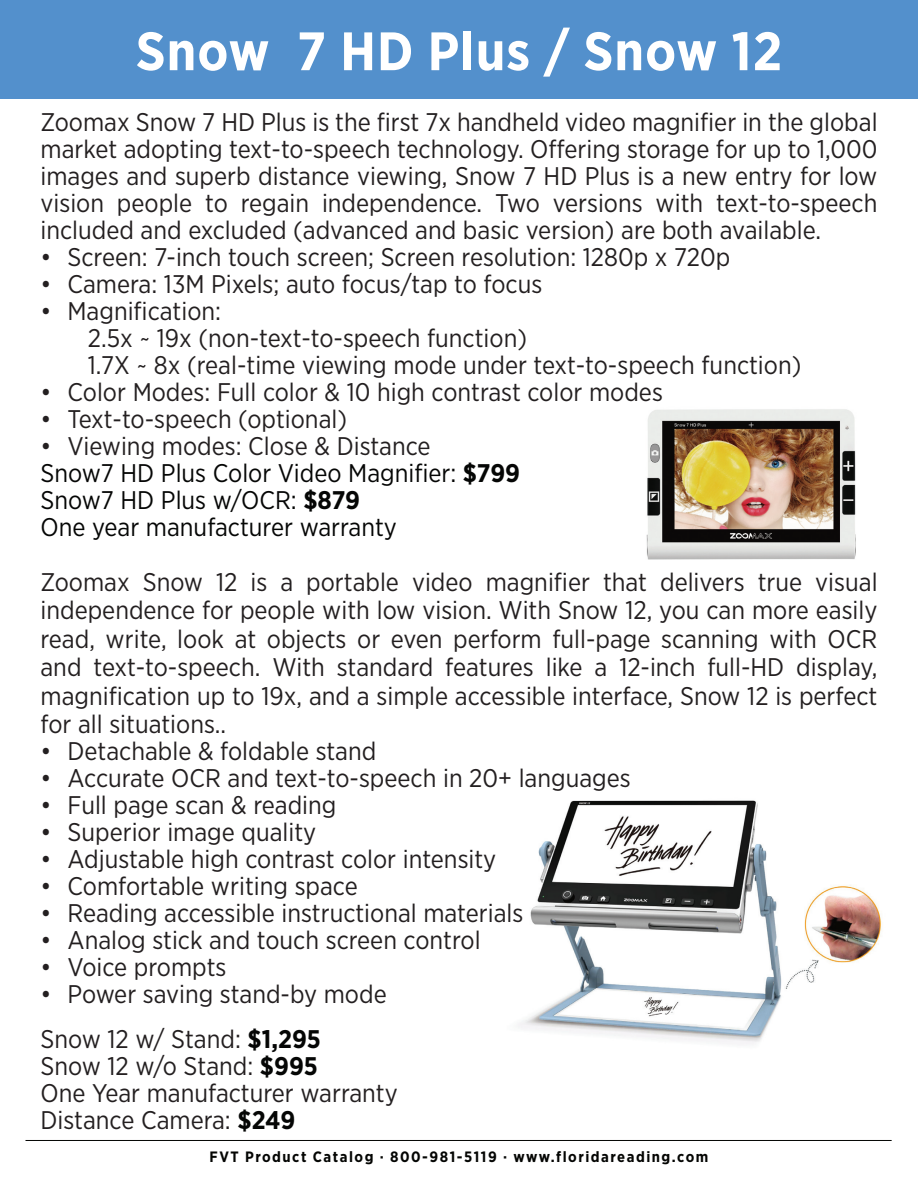
<style>
.page{position:relative;width:918px;height:1188px;background:#fff}
.page>*{position:absolute;margin:0;border:0;box-sizing:border-box;transform-origin:0 0}
.t1{font:700 54px "Gotham Narrow";letter-spacing:.02em;color:#fff}
.t2{font:25.5px/27px "Gotham Narrow";color:#231f20}
.t3{font:25.5px/27px "Gotham Narrow";color:#050605}
.t4{font:700 15px "Gotham Narrow";letter-spacing:.1em;color:#040503}
.s1{color:#231f20}
.s2{font-weight:700}
.s3{font-weight:700;color:#050605}
</style>
<div class="page">
<hr style="left:26px;top:1140px;width:866px;height:1px;background:#040503">
<img style="left:518px;top:800px;width:364px;height:244px">
<img style="left:646px;top:409px;width:210px;height:150px">
<div style="left:0;top:0;width:918px;height:98px;background:#5390cc"></div>
<h1 class="t1" style="left:136px;top:17px;width:648px">Snow 7 HD Plus / Snow 12</h1>
<p class="t2" style="left:40px;top:108px;width:839px;text-align:justify">Zoomax Snow 7 HD Plus is the first 7x handheld video magnifier in the global market adopting text-to-speech technology. Offering storage for up to 1,000 images and superb distance viewing, Snow 7 HD Plus is a new entry for low vision people to regain independence. Two versions with text-to-speech included and excluded (advanced and basic version) are both available.</p>
<p class="t2" style="left:40px;top:243px;width:691px">• Screen: 7-inch touch screen; Screen resolution: 1280p x 720p</p>
<p class="t2" style="left:40px;top:270px;width:503px">• Camera: 13M Pixels; auto focus/tap to focus</p>
<p class="t2" style="left:88px;top:297px;width:715px;text-indent:-47px">• Magnification:<br>2.5x ~ 19x (non-text-to-speech function)<br>1.7X ~ 8x (real-time viewing mode under text-to-speech function)</p>
<p class="t2" style="left:40px;top:378px;width:624px">• Color Modes: Full color &amp; 10 high contrast color modes</p>
<p class="t2" style="left:40px;top:405px;width:308px">• Text-to-speech (optional)</p>
<p class="t3" style="left:40px;top:432px;width:481px"><span class="s1">• Viewing modes: Close &amp; Distance<br></span>Snow7 HD Plus Color Video Magnifier: <span class="s2">$799<br></span>Snow7 HD Plus w/OCR: <span class="s2">$879<br></span>One year manufacturer warranty</p>
<p class="t2" style="left:40px;top:567px;width:839px;line-height:28.5px;text-align:justify">Zoomax Snow 12 is a portable video magnifier that delivers true visual independence for people with low vision. With Snow 12, you can more easily read, write, look at objects or even perform full-page scanning with OCR and text-to-speech. With standard features like a 12-inch full-HD display, magnification up to 19x, and a simple accessible interface, Snow 12 is perfect for all situations..</p>
<p class="t2" style="left:40px;top:737px;width:337px">• Detachable &amp; foldable stand</p>
<p class="t2" style="left:40px;top:764px;width:592px">• Accurate OCR and text-to-speech in 20+ languages</p>
<p class="t2" style="left:40px;top:791px;width:298px">• Full page scan &amp; reading</p>
<p class="t2" style="left:40px;top:818px;width:277px">• Superior image quality</p>
<p class="t2" style="left:40px;top:845px;width:457px">• Adjustable high contrast color intensity</p>
<p class="t2" style="left:40px;top:872px;width:319px">• Comfortable writing space</p>
<p class="t2" style="left:40px;top:899px;width:484px">• Reading accessible instructional materials</p>
<p class="t2" style="left:40px;top:926px;width:442px">• Analog stick and touch screen control</p>
<p class="t2" style="left:40px;top:953px;width:188px">• Voice prompts</p>
<p class="t2" style="left:40px;top:972px;width:348px;line-height:44.4px">• Power saving stand-by mode<br>Snow 12 w/ Stand: <span class="s3">$1,295</span></p>
<p class="t2" style="left:40px;top:1052px;width:359px">Snow 12 w/o Stand: <span class="s3">$995<br></span>One Year manufacturer warranty<br>Distance Camera: <span class="s3">$249</span></p>
<p class="t4" style="left:210px;top:1148px;width:500px">FVT Product Catalog · 800-981-5119 · www.floridareading.com</p>
</div>
